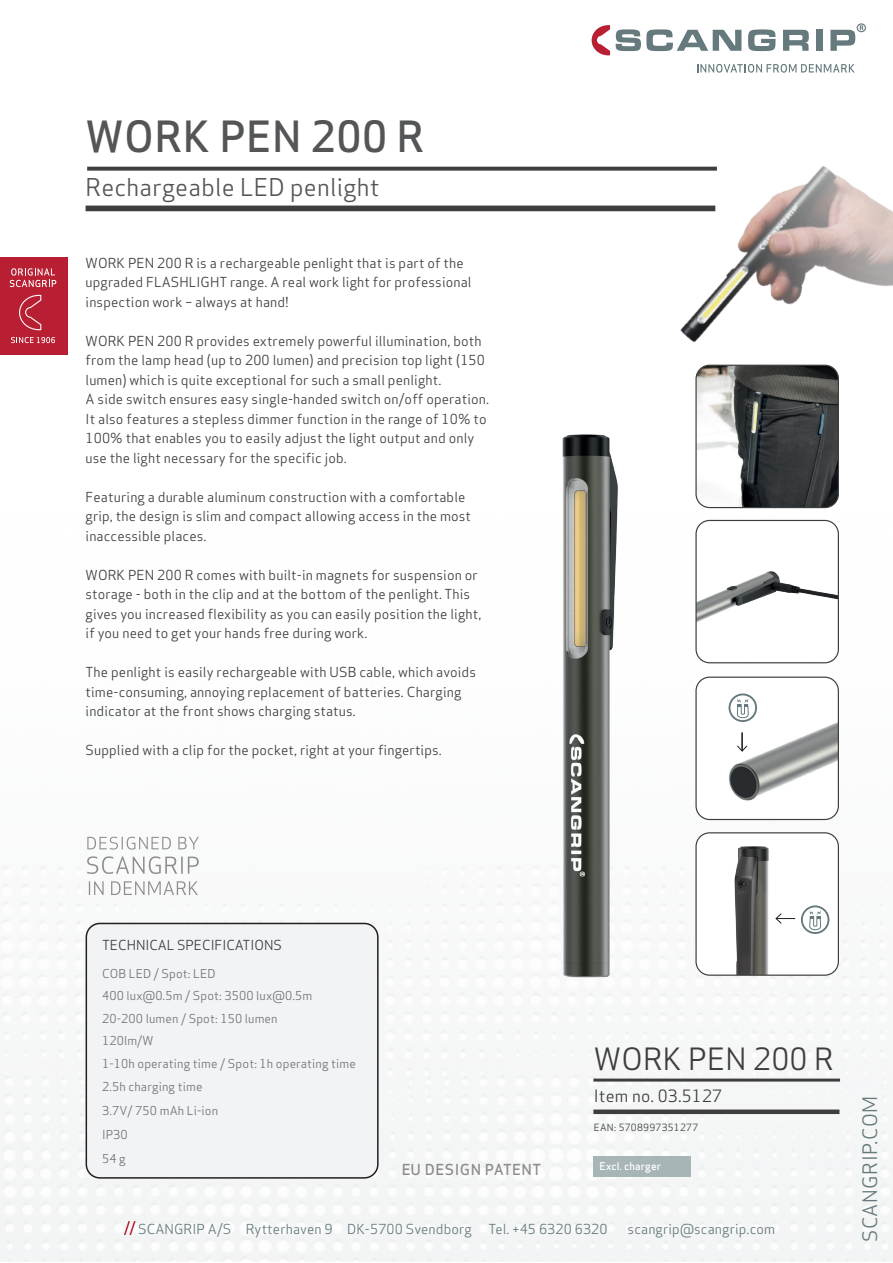
<style>
.page{position:relative;width:893px;height:1263px;background:#fff}
.page>*{position:absolute;margin:0;border:0;box-sizing:border-box;transform-origin:0 0}
.t1{font:500 42px "Apex Sans";letter-spacing:.01em;color:#545557}
.t2{font:30px "Apex Sans";letter-spacing:.01em;color:#3e3e3f}
.t3{font:24px "Apex Sans";letter-spacing:.01em;color:#545557}
.t4{font:19.5px "Apex Sans";letter-spacing:.03em;color:#66797d}
.t5{font:16.65px "Apex Sans";letter-spacing:.01em;color:#3e3e3f}
.t6{font:500 14.85px "Apex Sans";letter-spacing:.03em;color:#231f20}
.t7{font:13.5px/19.5px "Apex Sans";letter-spacing:.01em;color:#3e3e3f}
.t8{font:13.5px "Apex Sans";letter-spacing:.01em;color:#66797d}
.vare_nr{font:12px "Apex Sans";letter-spacing:.01em;color:#727376}
.t9{font:500 10.5px "Apex Sans";letter-spacing:.01em;color:#fff}
.t10{font:9.75px "Apex Sans";letter-spacing:.03em;color:#3e3e3f}
</style>
<div class="page">
<img style="left:0;top:508px;width:893px;height:754px">
<svg style="left:124px;top:1221px;width:12px;height:14px"></svg>
<svg style="left:89px;top:881px;width:109px;height:14px"></svg>
<svg style="left:87px;top:856px;width:112px;height:18px"></svg>
<svg style="left:87px;top:837px;width:112px;height:12px"></svg>
<svg style="left:592px;top:25px;width:18px;height:30px"></svg>
<svg style="left:616px;top:29px;width:125px;height:22px"></svg>
<svg style="left:748px;top:29px;width:27px;height:22px"></svg>
<svg style="left:783px;top:30px;width:26px;height:21px"></svg>
<div style="left:816px;top:30px;width:7px;height:21px;background:#66797d"></div>
<svg style="left:830px;top:23px;width:36px;height:28px"></svg>
<svg style="left:697px;top:64px;width:158px;height:9px"></svg>
<div style="left:86px;top:206px;width:629px;height:5px;background:#3e3e3f"></div>
<svg style="left:87px;top:167px;width:531px;height:4px;background:#4f4f4f"></svg>
<img style="left:697px;top:411px;width:140px;height:97px">
<div style="left:695px;top:365px;width:144px;height:143px;border:1px solid #3e3e3f;border-radius:14px"></div>
<div style="left:0;top:257px;width:67px;height:98px;background:#b91f33"></div>
<svg style="left:10px;top:268px;width:46px;height:19px"></svg>
<svg style="left:11px;top:337px;width:44px;height:6px"></svg>
<svg style="left:19px;top:294px;width:23px;height:37px"></svg>
<img style="left:483px;top:434px;width:212px;height:579px">
<img style="left:618px;top:166px;width:275px;height:245px">
<img style="left:696px;top:677px;width:142px;height:142px">
<div style="left:695px;top:677px;width:144px;height:143px;border:1px solid #3e3e3f;border-radius:14px"></div>
<div style="left:728px;top:693px;width:29px;height:29px;border:2px solid #64797d;border-radius:50%"></div>
<svg style="left:736px;top:698px;width:13px;height:21px"></svg>
<svg style="left:736px;top:732px;width:12px;height:20px"></svg>
<div style="left:696px;top:833px;width:142px;height:142px;background:#fff;border-radius:14px"></div>
<img style="left:696px;top:833px;width:113px;height:142px">
<div style="left:695px;top:832px;width:144px;height:144px;border:1px solid #3e3e3f;border-radius:14px"></div>
<div style="left:801px;top:905px;width:28px;height:29px;border:2px solid #64797d;border-radius:50%"></div>
<svg style="left:809px;top:910px;width:12px;height:20px"></svg>
<svg style="left:775px;top:913px;width:20px;height:11px"></svg>
<div style="left:696px;top:520px;width:142px;height:143px;background:#fff;border-radius:14px"></div>
<img style="left:696px;top:571px;width:142px;height:92px">
<div style="left:695px;top:520px;width:144px;height:143px;border:1px solid #3e3e3f;border-radius:14px"></div>
<div style="left:86px;top:923px;width:292px;height:255px;background:#f2f3f4;border-radius:14px"></div>
<div style="left:86px;top:923px;width:293px;height:256px;border:2px solid #231f20;border-radius:14px"></div>
<div style="left:593px;top:1156px;width:98px;height:20px;background:#a7b5b6"></div>
<div style="left:593px;top:1109px;width:246px;height:5px;background:#3e3e3f"></div>
<hr style="left:593px;top:1078px;width:247px;height:3px;background:#3e3e3f">
<p class="t1" style="left:86px;top:100px;width:341px">WORK PEN 200 R</p>
<p class="t3" style="left:86px;top:168px;width:295px">Rechargeable LED penlight</p>
<p class="t7" style="left:86px;top:252px;width:388px">WORK PEN 200 R is a rechargeable penlight that is part of the upgraded FLASHLIGHT range. A real work light for professional inspection work – always at hand!</p>
<p class="t7" style="left:86px;top:330px;width:401px">WORK PEN 200 R provides extremely powerful illumination, both from the lamp head (up to 200 lumen) and precision top light (150 lumen) which is quite exceptional for such a small penlight.</p>
<p class="t7" style="left:86px;top:388px;width:405px">A side switch ensures easy single-handed switch on/off operation.<br>It also features a stepless dimmer function in the range of 10% to 100% that enables you to easily adjust the light output and only use the light necessary for the specific job.</p>
<p class="t7" style="left:86px;top:486px;width:387px">Featuring a durable aluminum construction with a comfortable grip, the design is slim and compact allowing access in the most inaccessible places.</p>
<p class="t7" style="left:86px;top:564px;width:397px">WORK PEN 200 R comes with built-in magnets for suspension or storage - both in the clip and at the bottom of the penlight. This gives you increased flexibility as you can easily position the light, if you need to get your hands free during work.</p>
<p class="t7" style="left:86px;top:661px;width:392px">The penlight is easily rechargeable with USB cable, which avoids time-consuming, annoying replacement of batteries. Charging</p>
<p class="t7" style="left:86px;top:700px;width:272px">indicator at the front shows charging status.</p>
<p class="t7" style="left:86px;top:739px;width:358px">Supplied with a clip for the pocket, right at your fingertips.</p>
<p class="t7" style="left:102px;top:934px;width:181px">TECHNICAL SPECIFICATIONS</p>
<p class="vare_nr" style="left:102px;top:963px;width:115px">COB LED / Spot: LED</p>
<p class="vare_nr" style="left:102px;top:986px;width:212px">400 lux@0.5m / Spot: 3500 lux@0.5m</p>
<p class="vare_nr" style="left:102px;top:1008px;width:177px">20-200 lumen / Spot: 150 lumen</p>
<p class="vare_nr" style="left:102px;top:1031px;width:53px">120lm/W</p>
<p class="vare_nr" style="left:102px;top:1054px;width:255px">1-10h operating time / Spot: 1h operating time</p>
<p class="vare_nr" style="left:102px;top:1076px;width:102px">2.5h charging time</p>
<p class="vare_nr" style="left:102px;top:1100px;width:118px">3.7V/ 750 mAh Li-ion</p>
<p class="vare_nr" style="left:102px;top:1125px;width:27px">IP30</p>
<p class="vare_nr" style="left:102px;top:1149px;width:25px">54 g</p>
<p class="t6" style="left:401px;top:1156px;width:141px">EU DESIGN PATENT</p>
<p class="t2" style="left:594px;top:1034px;width:241px">WORK PEN 200 R</p>
<p class="t5" style="left:594px;top:1082px;width:130px">Item no. 03.5127</p>
<p class="t10" style="left:594px;top:1119px;width:106px">EAN: 5708997351277</p>
<p class="t9" style="left:600px;top:1156px;width:63px">Excl. charger</p>
<p class="t8" style="left:138px;top:1218px;width:471px">SCANGRIP A/S Rytterhaven 9 DK-5700 Svendborg Tel. +45 6320 6320</p>
<p class="t8" style="left:628px;top:1218px;width:149px">scangrip@scangrip.com</p>
<p class="t4" style="left:854px;top:1242px;width:148px;rotate:-90deg">SCANGRIP.COM</p>
</div>
